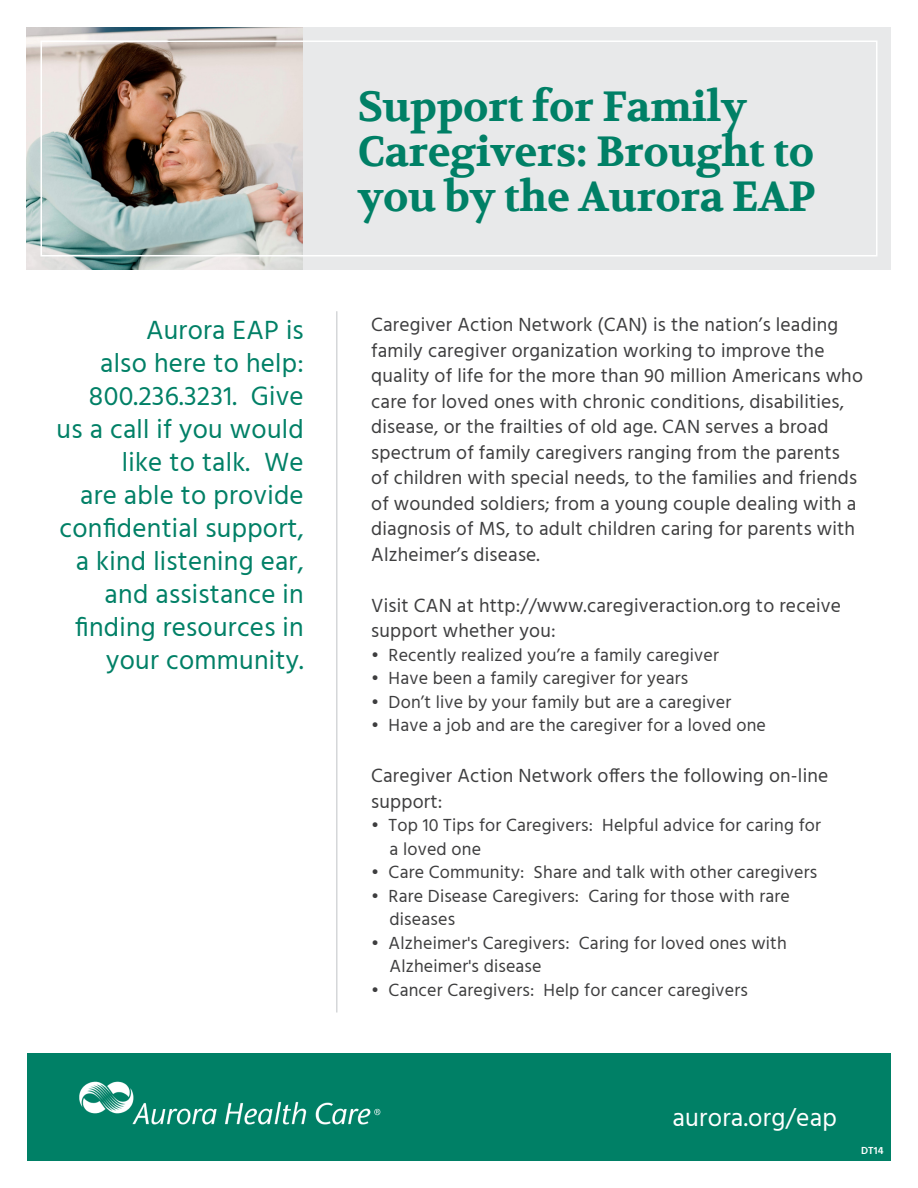
<style>
.page{position:relative;width:918px;height:1188px;background:#fff}
.page>*{position:absolute;margin:0;border:0;box-sizing:border-box;transform-origin:0 0}
.t1{font:700 42px/44.7px "Volkhov";letter-spacing:-.01em;color:#008066}
.t2{font:27px/33px "Hind";letter-spacing:.01em;color:#008066;text-align:right}
.t3{font:25.5px "Hind";letter-spacing:.01em;color:#fff}
.t4{font:19.5px/25.5px "Hind";letter-spacing:.01em;color:#3e3e3f}
.t5{font:18px "Hind";letter-spacing:.01em;color:#3e3e3f}
.t6{font:600 10.5px "Hind";color:#fff}
</style>
<div class="page">
<hr style="left:336px;top:311px;width:2px;height:701px;background:#d5d7d9">
<div style="left:27px;top:1053px;width:864px;height:108px;background:#008066"></div>
<img style="left:27px;top:27px;width:277px;height:243px">
<img style="left:79px;top:1081px;width:302px;height:44px">
<div style="left:304px;top:27px;width:587px;height:243px;background:#e8e9ea"></div>
<div style="left:40px;top:40px;width:838px;height:216px;border:2px solid #fff"></div>
<p class="t2" style="left:57px;top:315px;width:249px">Aurora EAP is<br>also here to help:<br>800.236.3231. Give us a call if you would like to talk. We<br>are able to provide confidential support, a kind listening ear, and assistance in finding resources in your community.</p>
<p class="t1" style="left:358px;top:86px;width:459px">Support for Family<br>Caregivers: Brought to you by the Aurora EAP</p>
<p class="t4" style="left:371px;top:313px;width:493px">Caregiver Action Network (CAN) is the nation’s leading family caregiver organization working to improve the quality of life for the more than 90 million Americans who care for loved ones with chronic conditions, disabilities, disease, or the frailties of old age. CAN serves a broad spectrum of family caregivers ranging from the parents<br>of children with special needs, to the families and friends of wounded soldiers; from a young couple dealing with a diagnosis of MS, to adult children caring for parents with Alzheimer’s disease.</p>
<p class="t4" style="left:371px;top:593px;width:471px">Visit CAN at http://www.caregiveraction.org to receive support whether you:</p>
<p class="t5" style="left:371px;top:643px;width:349px">• Recently realized you’re a family caregiver</p>
<p class="t5" style="left:371px;top:666px;width:319px">• Have been a family caregiver for years</p>
<p class="t5" style="left:371px;top:690px;width:362px">• Don’t live by your family but are a caregiver</p>
<p class="t5" style="left:371px;top:713px;width:396px">• Have a job and are the caregiver for a loved one</p>
<p class="t4" style="left:371px;top:764px;width:459px">Caregiver Action Network offers the following on-line support:</p>
<p class="t5" style="left:371px;top:813px;width:451px">• Top 10 Tips for Caregivers: Helpful advice for caring for</p>
<p class="t5" style="left:390px;top:837px;width:93px">a loved one</p>
<p class="t5" style="left:371px;top:860px;width:448px">• Care Community: Share and talk with other caregivers</p>
<p class="t5" style="left:371px;top:884px;width:420px">• Rare Disease Caregivers: Caring for those with rare</p>
<p class="t5" style="left:390px;top:907px;width:67px">diseases</p>
<p class="t5" style="left:371px;top:931px;width:417px">• Alzheimer's Caregivers: Caring for loved ones with</p>
<p class="t5" style="left:390px;top:954px;width:154px">Alzheimer's disease</p>
<p class="t5" style="left:371px;top:978px;width:378px">• Cancer Caregivers: Help for cancer caregivers</p>
<p class="t3" style="left:672px;top:1100px;width:166px">aurora.org/eap</p>
<p class="t6" style="left:861px;top:1143px;width:24px">DT14</p>
</div>
